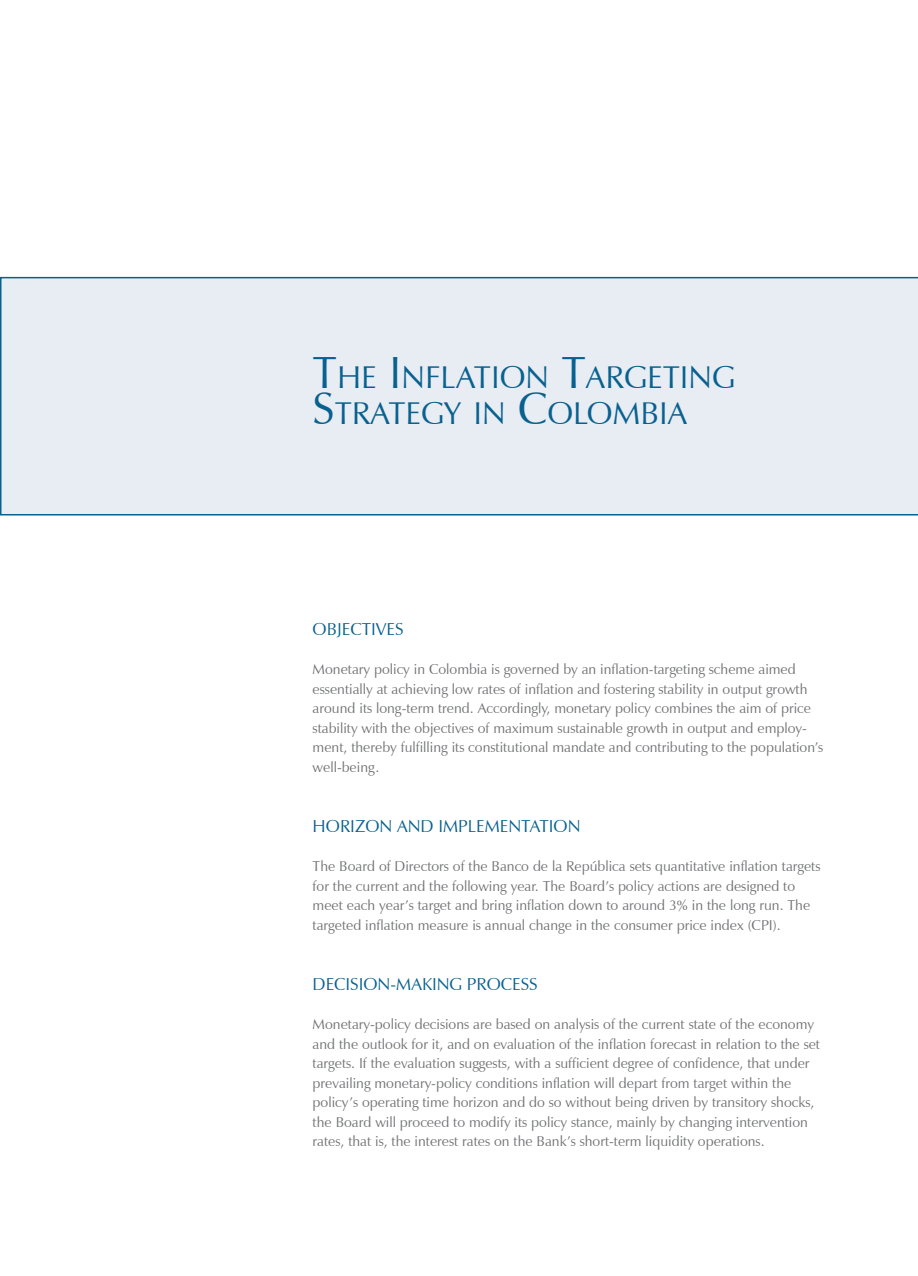
<style>
.page{position:relative;width:918px;height:1276px;background:#fff}
.page>*{position:absolute;margin:0;border:0;box-sizing:border-box;transform-origin:0 0}
.t1{font:31.5px/36px "Zapf Humanist 601 BT";color:#08618f}
.t2{font:17.25px "Zapf Humanist 601 BT";color:#08618f}
.t3{font:14.25px/19.5px "Zapf Humanist 601 BT";color:#707173}
.s1{font-size:45px}
</style>
<div class="page">
<svg style="left:0;top:277px;width:918px;height:238px;background:#d8e2ec"></svg>
<h1 class="t1" style="left:313px;top:359px;width:424px"><span class="s1">T</span>he <span class="s1">I</span>nflation <span class="s1">T</span>argeti ng<br><span class="s1">S</span>trategy i n <span class="s1">C</span>olombia</h1>
<p class="t2" style="left:313px;top:618px;width:92px">OBJECTIVES</p>
<p class="t3" style="left:313px;top:659px;width:512px">Monetary policy in Colombia is governed by an inflation-targeting scheme aimed essentially at achieving low rates of inflation and fostering stability in output growth around its long-term trend. Accordingly, monetary policy combines the aim of price stability with the objectives of maximum sustainable growth in output and employ&shy;ment, thereby fulfilling its constitutional mandate and contributing to the population’s well-being.</p>
<p class="t2" style="left:313px;top:815px;width:269px">HORIZON AND IMPLEMENTATION</p>
<p class="t3" style="left:313px;top:856px;width:509px">The Board of Directors of the Banco de la República sets quantitative inflation targets for the current and the following year. The Board’s policy actions are designed to meet each year’s target and bring inflation down to around 3% in the long run. The targeted inflation measure is annual change in the consumer price index (CPI).</p>
<p class="t2" style="left:313px;top:974px;width:226px">DECISION-MAKING PROCESS</p>
<p class="t3" style="left:313px;top:1014px;width:509px">Monetary-policy decisions are based on analysis of the current state of the economy and the outlook for it, and on evaluation of the inflation forecast in relation to the set targets. If the evaluation suggests, with a sufficient degree of confidence, that under prevailing monetary-policy conditions inflation will depart from target within the policy’s operating time horizon and do so without being driven by transitory shocks, the Board will proceed to modify its policy stance, mainly by changing intervention rates, that is, the interest rates on the Bank’s short-term liquidity operations.</p>
</div>
